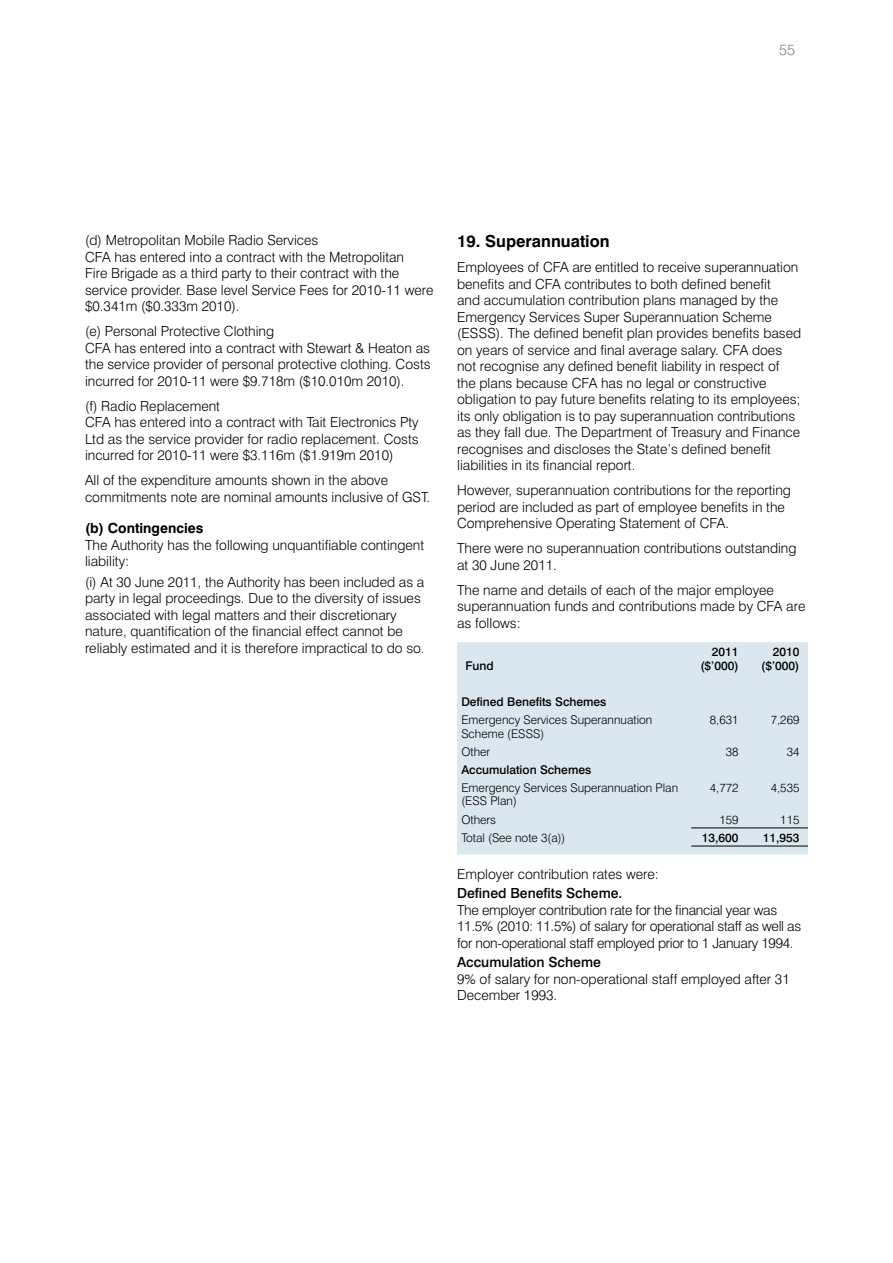
<style>
.page{position:relative;width:893px;height:1263px;background:#fff}
.page>*{position:absolute;margin:0;border:0;box-sizing:border-box;transform-origin:0 0}
.t1{font:700 16.5px "Swiss 721 BT";color:#000}
.t2{font:300 15px "Swiss 721 BT";color:#808285}
.t3{font:300 13.95px/16.5px "Swiss 721 BT";color:#000}
.t4{font:300 13.95px/16.5px "Swiss 721 BT";letter-spacing:-.02em;color:#000}
.t5{font:500 13.95px "Swiss 721 BT";color:#000}
.t6{font:700 13.95px "Swiss 721 BT";color:#000}
.t7{font:300 12px/13.5px "Swiss 721 BT";color:#000}
.t8{font:500 12px/13.5px "Swiss 721 BT";color:#000;text-align:right}
</style>
<div class="page">
<div style="left:457px;top:642px;width:351px;height:212px;background:#dae7ee"></div>
<hr style="left:691px;top:827px;width:56px;height:1px;background:#000">
<hr style="left:747px;top:827px;width:61px;height:1px;background:#000">
<hr style="left:691px;top:846px;width:56px;height:1px;background:#000">
<hr style="left:747px;top:846px;width:61px;height:1px;background:#000">
<p class="t2" style="left:779px;top:40px;width:17px">55</p>
<p class="t3" style="left:85px;top:232px;width:350px">(d) Metropolitan Mobile Radio Services<br>CFA has entered into a contract with the Metropolitan<br>Fire Brigade as a third party to their contract with the service provider. Base level Service Fees for 2010-11 were $0.341m ($0.333m 2010).</p>
<p class="t3" style="left:85px;top:323px;width:347px">(e) Personal Protective Clothing<br>CFA has entered into a contract with Stewart &amp; Heaton as the service provider of personal protective clothing. Costs incurred for 2010-11 were $9.718m ($10.010m 2010).</p>
<p class="t3" style="left:85px;top:397px;width:335px">(f) Radio Replacement<br>CFA has entered into a contract with Tait Electronics Pty Ltd as the service provider for radio replacement. Costs incurred for 2010-11 were $3.116m ($1.919m 2010)</p>
<p class="t3" style="left:85px;top:472px;width:347px">All of the expenditure amounts shown in the above commitments note are nominal amounts inclusive of GST.</p>
<p class="t6" style="left:85px;top:520px;width:120px">(b) Contingencies</p>
<p class="t3" style="left:85px;top:536px;width:341px">The Authority has the following unquantifiable contingent liability:</p>
<p class="t3" style="left:85px;top:573px;width:341px">(i) At 30 June 2011, the Authority has been included as a party in legal proceedings. Due to the diversity of issues associated with legal matters and their discretionary nature, quantification of the financial effect cannot be reliably estimated and it is therefore impractical to do so.</p>
<p class="t1" style="left:457px;top:231px;width:154px">19. Superannuation</p>
<p class="t3" style="left:457px;top:259px;width:346px">Employees of CFA are entitled to receive superannuation benefits and CFA contributes to both defined benefit<br>and accumulation contribution plans managed by the Emergency Services Super Superannuation Scheme (ESSS). The defined benefit plan provides benefits based on years of service and final average salary. CFA does not recognise any defined benefit liability in respect of the plans because CFA has no legal or constructive obligation to pay future benefits relating to its employees; its only obligation is to pay superannuation contributions as they fall due. The Department of Treasury and Finance recognises and discloses the State’s defined benefit liabilities in its financial report.</p>
<p class="t3" style="left:457px;top:482px;width:335px">However, superannuation contributions for the reporting period are included as part of employee benefits in the<br>Comprehensive Operating Statement of CFA.</p>
<p class="t3" style="left:457px;top:540px;width:341px">There were no superannuation contributions outstanding at 30 June 2011.</p>
<p class="t3" style="left:457px;top:581px;width:350px">The name and details of each of the major employee superannuation funds and contributions made by CFA are as follows:</p>
<p class="t8" style="left:466px;top:658px;width:29px">Fund</p>
<p class="t8" style="left:700px;top:645px;width:40px">2011 ($’000)</p>
<p class="t8" style="left:761px;top:645px;width:40px">2010 ($’000)</p>
<p class="t8" style="left:461px;top:695px;width:147px">Defined Benefits Schemes</p>
<p class="t7" style="left:461px;top:713px;width:192px">Emergency Services Superannuation<br>Scheme (ESSS)</p>
<p class="t7" style="left:710px;top:713px;width:30px">8,631</p>
<p class="t7" style="left:771px;top:713px;width:30px">7,269</p>
<p class="t7" style="left:461px;top:744px;width:30px">Other</p>
<p class="t7" style="left:726px;top:744px;width:14px">38</p>
<p class="t7" style="left:787px;top:744px;width:14px">34</p>
<p class="t8" style="left:461px;top:763px;width:131px">Accumulation Schemes</p>
<p class="t7" style="left:461px;top:781px;width:218px">Emergency Services Superannuation Plan (ESS Plan)</p>
<p class="t7" style="left:710px;top:781px;width:30px">4,772</p>
<p class="t7" style="left:771px;top:781px;width:30px">4,535</p>
<p class="t7" style="left:461px;top:812px;width:36px">Others</p>
<p class="t7" style="left:719px;top:812px;width:21px">159</p>
<p class="t7" style="left:780px;top:812px;width:21px">115</p>
<p class="t7" style="left:461px;top:831px;width:105px">Total (See note 3(a))</p>
<p class="t8" style="left:702px;top:831px;width:38px">13,600</p>
<p class="t8" style="left:763px;top:831px;width:38px">11,953</p>
<p class="t3" style="left:457px;top:865px;width:203px">Employer contribution rates were:</p>
<p class="t5" style="left:457px;top:885px;width:167px">Defined Benefits Scheme.</p>
<p class="t4" style="left:457px;top:901px;width:346px">The employer contribution rate for the financial year was<br>11.5% (2010: 11.5%) of salary for operational staff as well as for non-operational staff employed prior to 1 January 1994.</p>
<p class="t5" style="left:457px;top:954px;width:145px">Accumulation Scheme</p>
<p class="t3" style="left:457px;top:971px;width:334px">9% of salary for non-operational staff employed after 31<br>December 1993.</p>
</div>
